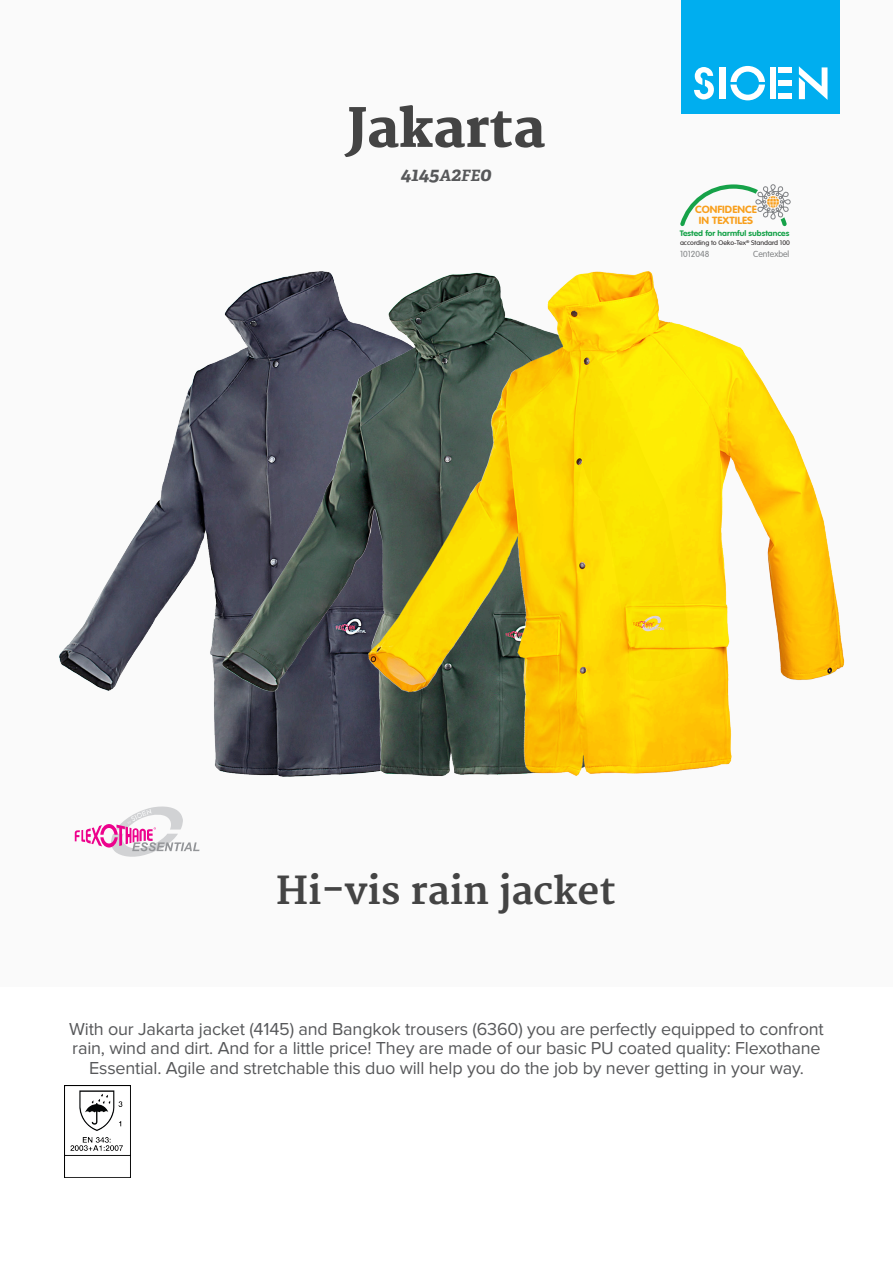
<style>
.page{position:relative;width:893px;height:1263px;background:#fff}
.page>*{position:absolute;margin:0;border:0;box-sizing:border-box;transform-origin:0 0}
.product_name{font:800 52.5px "Merriweather";color:#444}
.product-h2{font:700 37.5px "Merriweather";color:#444}
.product_ref{font:italic 700 19.5px "Adelle";color:#57585a}
.product_description{font:18px/19.5px "Proxima Nova";letter-spacing:-.01em;color:#57585a;text-align:center}
.t1{font:700 10.2px/10.1px "VAG Rounded Std";color:#f89f1c;text-align:center;scale:1.08 1}
.t2{font:300 8.7px "VAG Rounded Std";color:#818385}
.t3{font:700 7.8px "VAG Rounded Std";color:#16a249;scale:1.08 1}
.t4{font:300 6.45px "VAG Rounded Std";color:#231f20;scale:1.08 1}
.s1{font-size:15.6px}
</style>
<div class="page">
<div style="left:0;top:0;width:893px;height:986px;background:#fafafa"></div>
<div style="left:682px;top:0;width:158px;height:113px;background:#00aeef"></div>
<svg style="left:694px;top:67px;width:20px;height:32px"></svg>
<svg style="left:730px;top:66px;width:35px;height:34px"></svg>
<div style="left:719px;top:67px;width:7px;height:32px;background:#fff"></div>
<div style="left:770px;top:67px;width:6px;height:32px;background:#fff"></div>
<div style="left:778px;top:93px;width:14px;height:6px;background:#fff"></div>
<div style="left:778px;top:80px;width:14px;height:6px;background:#fff"></div>
<div style="left:778px;top:67px;width:14px;height:6px;background:#fff"></div>
<svg style="left:799px;top:66px;width:28px;height:34px"></svg>
<img style="left:59px;top:392px;width:129px;height:450px">
<img style="left:188px;top:271px;width:160px;height:506px">
<img style="left:348px;top:184px;width:497px;height:592px">
<svg style="left:75px;top:805px;width:125px;height:52px"></svg>
<img style="left:64px;top:1086px;width:66px;height:91px">
<p class="product_name" style="left:347px;top:98px;width:199px">Jakarta</p>
<p class="product_ref" style="left:400px;top:160px;width:92px">4145<span class="s1">A</span>2<span class="s1">FE</span>0</p>
<p class="t1" style="left:695px;top:205px;width:59px">CONFIDENCE<br>IN TEXTILES</p>
<p class="t3" style="left:680px;top:229px;width:103px">Tested for harmful substances</p>
<p class="t4" style="left:680px;top:239px;width:103px">according to Oeko-Tex<sup>®</sup> Standard 100</p>
<p class="t2" style="left:680px;top:249px;width:31px">1012048</p>
<p class="t2" style="left:753px;top:249px;width:38px">Centexbel</p>
<p class="product-h2" style="left:276px;top:869px;width:341px">Hi-vis rain jacket</p>
<p class="product_description" style="left:69px;top:1020px;width:756px">With our Jakarta jacket (4145) and Bangkok trousers (6360) you are perfectly equipped to confront rain, wind and dirt. And for a little price! They are made of our basic PU coated quality: Flexothane<br>Essential. Agile and stretchable this duo will help you do the job by never getting in your way.</p>
</div>
